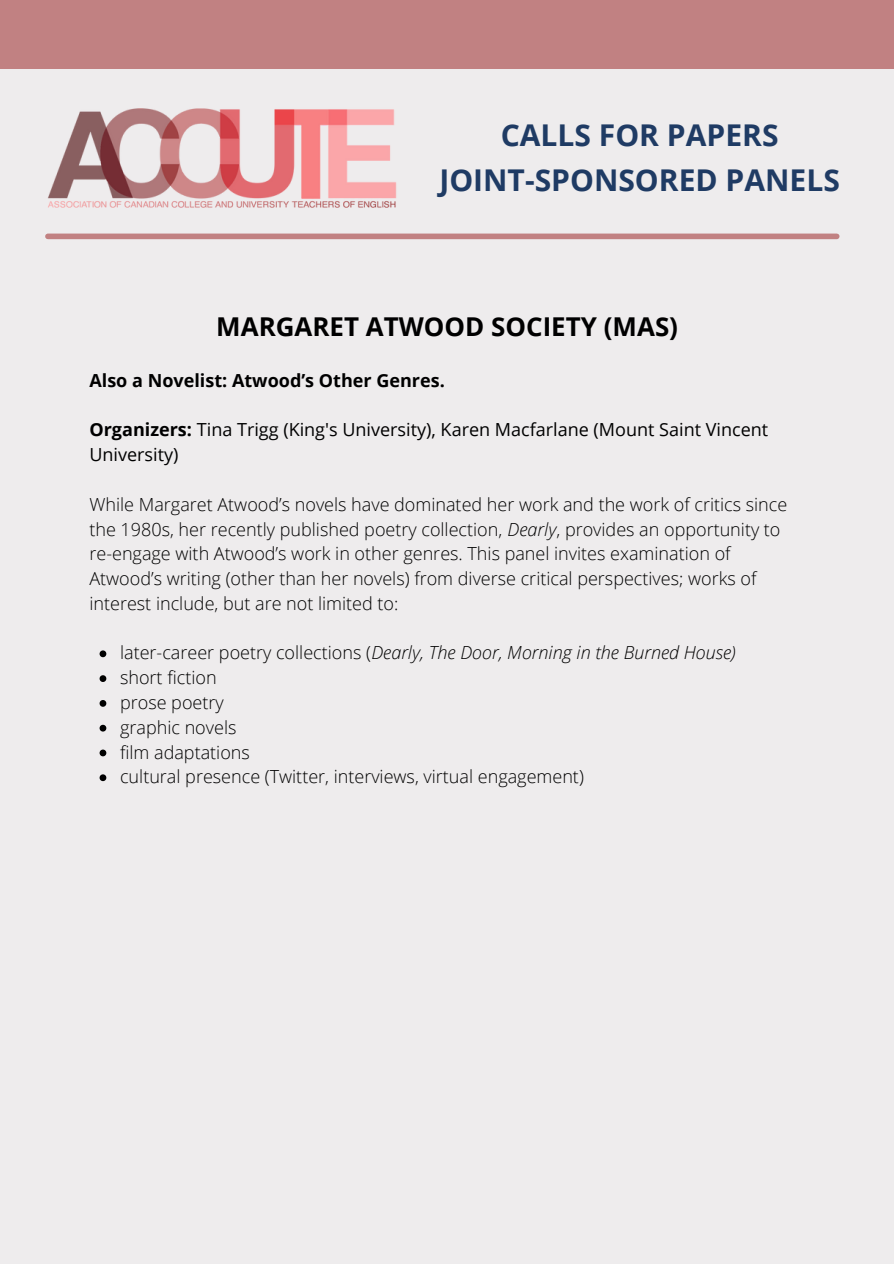
<style>
.page{position:relative;width:894px;height:1264px;background:#fff}
.page>*{position:absolute;margin:0;border:0;box-sizing:border-box;transform-origin:0 0}
.t1{font:700 30px "Open Sans";color:#1f3b64}
.t2{font:700 25.95px "Open Sans";color:#000}
.t3{font:300 18px/24.8px "Open Sans";color:#000}
.t4{font:18px/24.8px "Open Sans";color:#000}
.t5{font:italic 300 18px "Open Sans";color:#000}
.t6{font:700 18px "Open Sans";color:#000}
.s1{font-weight:700}
.s2{font-style:italic}
.s3{font-style:normal}
</style>
<div class="page">
<div style="left:0;top:0;width:893px;height:1263px;background:#eeeced"></div>
<div style="left:0;top:0;width:893px;height:69px;background:#c18182"></div>
<img style="left:48px;top:108px;width:349px;height:100px">
<div style="left:48px;top:233px;width:788px;height:6px;background:#c18182"></div>
<svg style="left:99px;top:650px;width:7px;height:7px"></svg>
<svg style="left:99px;top:675px;width:7px;height:7px"></svg>
<svg style="left:99px;top:700px;width:7px;height:6px"></svg>
<svg style="left:99px;top:724px;width:7px;height:7px"></svg>
<svg style="left:99px;top:749px;width:7px;height:7px"></svg>
<svg style="left:99px;top:774px;width:7px;height:7px"></svg>
<p class="t1" style="left:500px;top:114px;width:279px">CALLS FOR PAPERS</p>
<p class="t1" style="left:439px;top:159px;width:402px">JOINT-SPONSORED PANELS</p>
<p class="t2" style="left:216px;top:308px;width:463px">MARGARET ATWOOD SOCIETY (MAS)</p>
<p class="t6" style="left:89px;top:367px;width:357px">Also a Novelist: Atwood’s Other Genres.</p>
<p class="t4" style="left:89px;top:417px;width:680px"><span class="s1">Organizers:</span> Tina Trigg (King's University), Karen Macfarlane (Mount Saint Vincent<br>University)</p>
<p class="t3" style="left:89px;top:491px;width:699px">While Margaret Atwood’s novels have dominated her work and the work of critics since the 1980s, her recently published poetry collection, <span class="s2">Dearly</span>, provides an opportunity to re-engage with Atwood’s work in other genres. This panel invites examination of Atwood’s writing (other than her novels) from diverse critical perspectives; works of interest include, but are not limited to:</p>
<p class="t5" style="left:120px;top:640px;width:617px"><span class="s3">later-career poetry collections (</span>Dearly, The Door, Morning in the Burned House)</p>
<p class="t3" style="left:120px;top:665px;width:98px">short fiction</p>
<p class="t3" style="left:120px;top:689px;width:105px">prose poetry</p>
<p class="t3" style="left:120px;top:714px;width:118px">graphic novels</p>
<p class="t3" style="left:120px;top:739px;width:131px">film adaptations</p>
<p class="t3" style="left:120px;top:764px;width:465px">cultural presence (Twitter, interviews, virtual engagement)</p>
</div>
